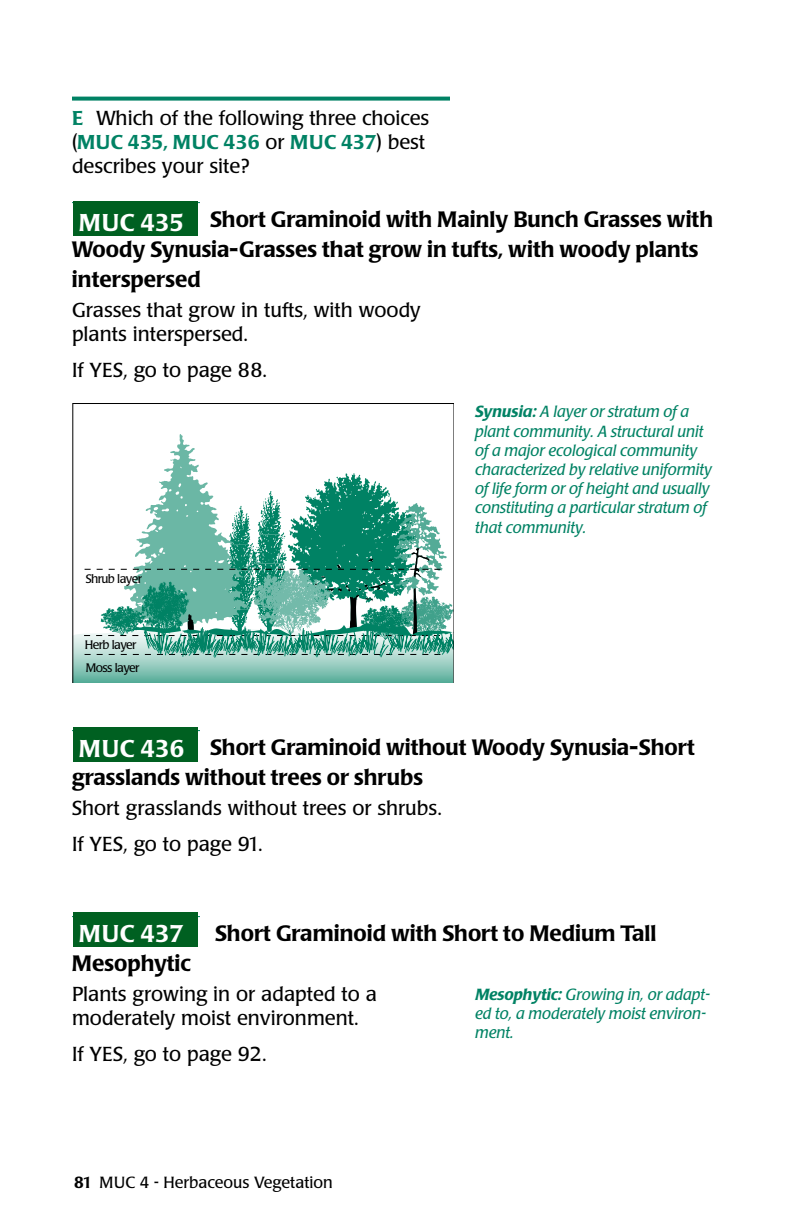
<style>
.page{position:relative;width:792px;height:1224px;background:#fff}
.page>*{position:absolute;margin:0;border:0;box-sizing:border-box;transform-origin:0 0}
.t1{font:500 24px "Poppl Laudatio";letter-spacing:.02em;color:#fff}
.t2{font:500 22px/30px "Poppl Laudatio";color:#000}
.t3{font:500 22px "Poppl Laudatio";letter-spacing:.02em;color:#fff}
.t4{font:20px/24px "Poppl Laudatio";color:#000}
.t5{font:500 19.8px "Poppl Laudatio";letter-spacing:.02em;color:#008264}
.t6{font:italic 16px/19.2px "Poppl Laudatio";color:#008264}
.t7{font:16px "Poppl Laudatio";color:#000}
.t8{font:12.2px/23.4px "Poppl Laudatio";letter-spacing:-.05em;color:#000}
.s1{font-weight:500;font-size:19.8px;color:#008264}
.s2{font-weight:400;font-size:20px;color:#000}
.s3{font-weight:400;color:#000}
.s4{font-weight:500}
</style>
<div class="page">
<svg style="left:72px;top:97px;width:378px;height:4px;background:#1a8e73"></svg>
<hr style="left:72px;top:202px;width:128px;height:1px;background:#008264">
<hr style="left:72px;top:730px;width:128px;height:1px;background:#008264">
<hr style="left:72px;top:916px;width:128px;height:1px;background:#008264">
<svg style="left:74px;top:434px;width:378px;height:247px"></svg>
<div style="left:73px;top:201px;width:125px;height:35px;background:#006021"></div>
<div style="left:73px;top:728px;width:125px;height:34px;background:#006021"></div>
<div style="left:73px;top:912px;width:125px;height:34px;background:#006021"></div>
<p class="t4" style="left:72px;top:106px;width:359px"><span class="s1">E</span> Which of the following three choices</p>
<p class="t5" style="left:72px;top:130px;width:355px"><span class="s2">(</span>MUC 435, MUC 436 <span class="s3">or</span> MUC 437<span class="s2">) best</span></p>
<p class="t4" style="left:72px;top:154px;width:179px">describes your site?</p>
<h2 class="t3" style="left:77px;top:206px;width:98px">MUC 435</h2>
<h2 class="t2" style="left:72px;top:204px;width:643px;text-indent:138px">Short Graminoid with Mainly Bunch Grasses with<br>Woody Synusia-Grasses that grow in tufts, with woody plants interspersed</h2>
<p class="t4" style="left:72px;top:298px;width:350px">Grasses that grow in tufts, with woody plants interspersed.</p>
<p class="t4" style="left:72px;top:358px;width:197px">If YES, go to page 88.</p>
<h1 class="t1" style="left:79px;top:209px;width:107px">MUC 435</h1>
<p class="t8" style="left:86px;top:567px;width:58px">Shrub layer</p>
<p class="t8" style="left:85px;top:633px;width:56px">Herb layer<br>Moss layer</p>
<p class="t6" style="left:475px;top:403px;width:238px"><span class="s4">Synusia:</span> A layer or stratum of a plant community. A structural unit of a major ecological community characterized by relative uniformity of life form or of height and usually constituting a particular stratum of that community.</p>
<h2 class="t2" style="left:72px;top:732px;width:624px;text-indent:138px">Short Graminoid without Woody Synusia-Short grasslands without trees or shrubs</h2>
<p class="t4" style="left:72px;top:790px;width:371px;line-height:36px">Short grasslands without trees or shrubs.<br>If YES, go to page 91.</p>
<h2 class="t3" style="left:77px;top:734px;width:98px">MUC 436</h2>
<h1 class="t1" style="left:79px;top:735px;width:107px">MUC 436</h1>
<h2 class="t3" style="left:77px;top:920px;width:98px">MUC 437</h2>
<h2 class="t2" style="left:215px;top:918px;width:443px">Short Graminoid with Short to Medium Tall</h2>
<h2 class="t2" style="left:72px;top:948px;width:121px">Mesophytic</h2>
<p class="t4" style="left:72px;top:982px;width:306px">Plants growing in or adapted to a moderately moist environment.</p>
<p class="t4" style="left:72px;top:1042px;width:196px">If YES, go to page 92.</p>
<h1 class="t1" style="left:79px;top:920px;width:107px">MUC 437</h1>
<p class="t6" style="left:475px;top:985px;width:236px"><span class="s4">Mesophytic:</span> Growing in, or adapt&shy;ed to, a moderately moist environ&shy;ment.</p>
<p class="t7" style="left:74px;top:1173px;width:260px"><span class="s4">81</span> MUC 4 - Herbaceous Vegetation</p>
</div>
